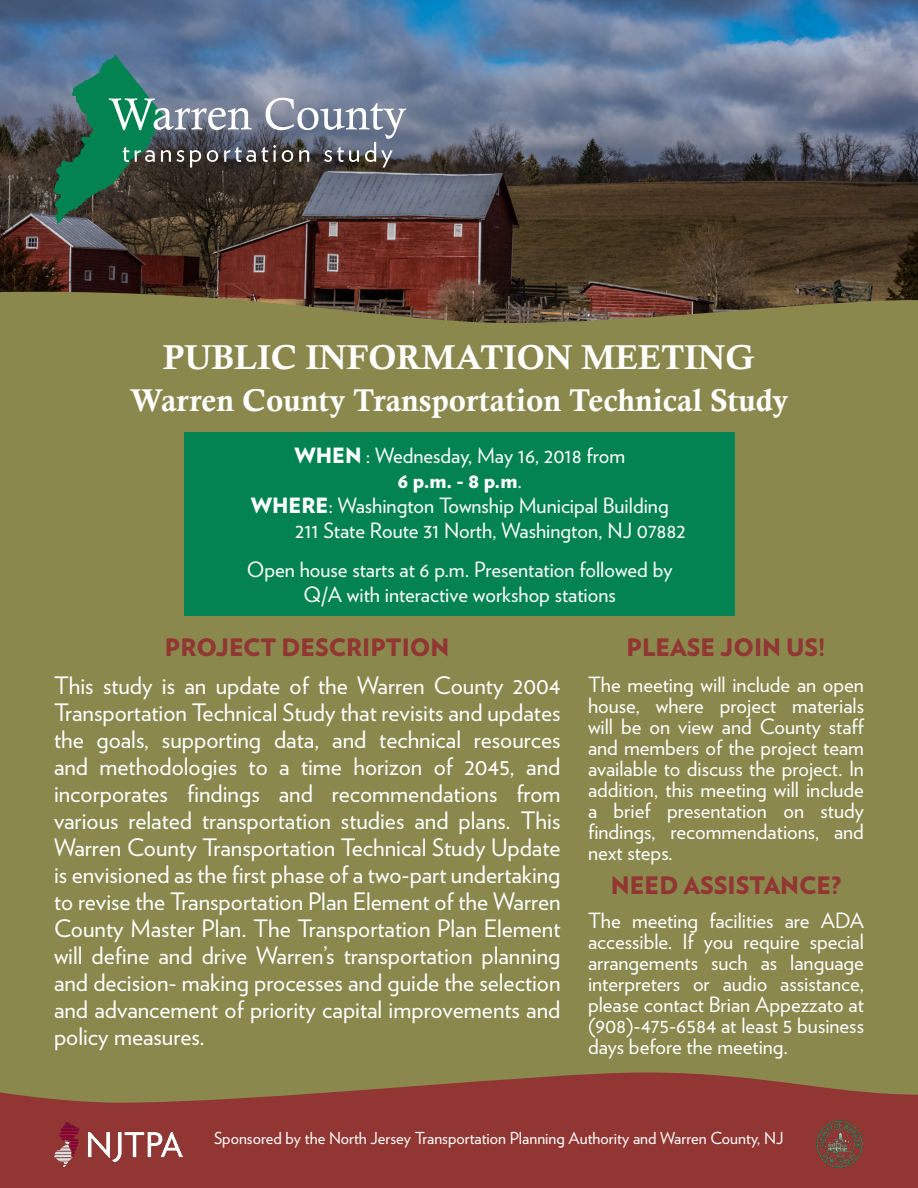
<style>
.page{position:relative;width:918px;height:1188px;background:#fff}
.page>*{position:absolute;margin:0;border:0;box-sizing:border-box;transform-origin:0 0}
.t1{font:34.5px "Calis MT Bol";color:#fff}
.t2{font:31.5px "Calis MT Bol";color:#fff}
.t3{font:24px/27px "Verlag";color:#fff;text-align:justify}
.Body_2{font:900 24px "Verlag";color:#913633}
.t4{font:21px/21px "Verlag";color:#fff;text-align:justify}
.t5{font:900 21px "Verlag";color:#fff}
.Body{font:16.5px "Verlag";color:#fff}
.s1{font-weight:900}
.s2{font-weight:400}
</style>
<div class="page">
<img style="left:1px;top:0;width:917px;height:285px">
<div style="left:0;top:985px;width:918px;height:203px;background:#913633"></div>
<svg style="left:0;top:285px;width:918px;height:175px;background:#817c47"></svg>
<svg style="left:0;top:951px;width:918px;height:152px;background:#8a7f4a"></svg>
<div style="left:0;top:460px;width:918px;height:491px;background:#8a884d"></div>
<div style="left:184px;top:432px;width:551px;height:184px;background:#048352"></div>
<svg style="left:54px;top:54px;width:352px;height:170px;background:#556a6e"></svg>
<img style="left:54px;top:1122px;width:128px;height:44px">
<img style="left:816px;top:1120px;width:47px;height:48px">
<p class="t1" style="left:163px;top:338px;width:593px">PUBLIC INFORMATION MEETING</p>
<p class="t2" style="left:130px;top:382px;width:660px">Warren County Transportation Technical Study</p>
<p class="t4" style="left:294px;top:443px;width:332px"><span class="s1">WHEN</span> : Wednesday, May 16, 2018 from</p>
<p class="t5" style="left:398px;top:463px;width:126px">6 p.m. - 8 p.m<span class="s2">.</span></p>
<p class="t4" style="left:251px;top:494px;width:419px"><span class="s1">WHERE</span>: Washington Township Municipal Building</p>
<p class="t4" style="left:295px;top:519px;width:392px">211 State Route 31 North, Washington, NJ 07882</p>
<p class="t4" style="left:247px;top:558px;width:427px">Open house starts at 6 p.m. Presentation followed by</p>
<p class="t4" style="left:304px;top:583px;width:314px">Q/A with interactive workshop stations</p>
<p class="Body_2" style="left:165px;top:627px;width:286px">PROJECT DESCRIPTION</p>
<p class="Body_2" style="left:627px;top:627px;width:200px">PLEASE JOIN US!</p>
<p class="t3" style="left:54px;top:671px;width:508px">This study is an update of the Warren County 2004<br>Transportation Technical Study that revisits and updates the goals, supporting data, and technical resources and methodologies to a time horizon of 2045, and incorporates findings and recommendations from various related transportation studies and plans. This Warren County Transportation Technical Study Update is envisioned as the first phase of a two-part undertaking to revise the Transportation Plan Element of the Warren County Master Plan. The Transportation Plan Element will define and drive Warren’s transportation planning and decision- making processes and guide the selection and advancement of priority capital improvements and policy measures.</p>
<p class="t4" style="left:588px;top:673px;width:278px">The meeting will include an open house, where project materials will be on view and County staff and members of the project team available to discuss the project. In addition, this meeting will include a brief presentation on study findings, recommendations, and next steps.</p>
<p class="Body_2" style="left:611px;top:865px;width:232px">NEED ASSISTANCE?</p>
<p class="t4" style="left:588px;top:908px;width:278px">The meeting facilities are ADA accessible. If you require special arrangements such as language interpreters or audio assistance, please contact Brian Appezzato at (908)-475-6584 at least 5 business days before the meeting.</p>
<p class="Body" style="left:214px;top:1126px;width:571px">Sponsored by the North Jersey Transportation Planning Authority and Warren County, NJ</p>
</div>
